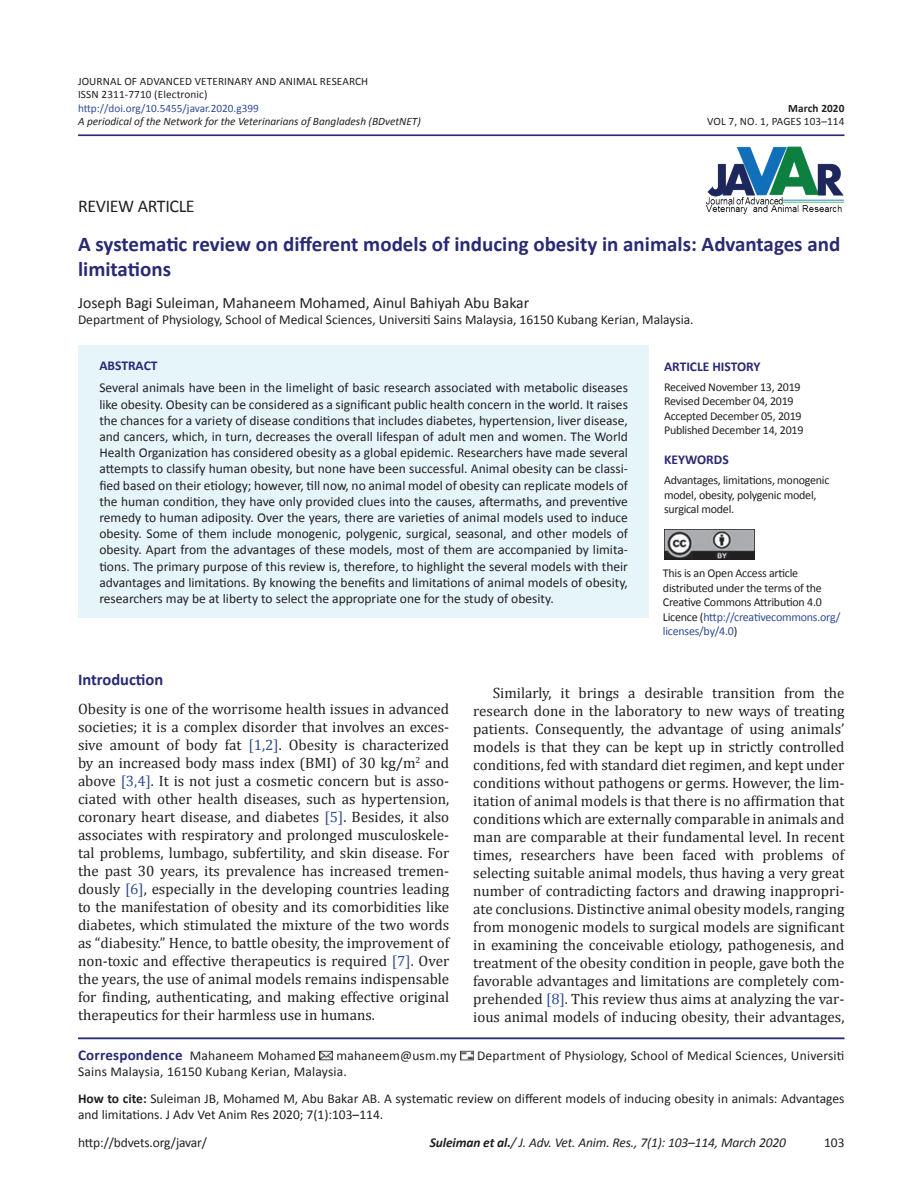
<style>
.page{position:relative;width:918px;height:1188px;background:#fff}
.page>*{position:absolute;margin:0;border:0;box-sizing:border-box;transform-origin:0 0}
.Article_Title{font:700 21px/25.2px "Calibri";color:#292a73}
.Issue_Date{font:18px "Calibri";letter-spacing:-.02em;color:#231f20}
.Head_A{font:700 16.5px "Calibri";color:#292a73}
.Authors{font:15.75px "Calibri";color:#231f20}
.Para_Indent{font:15px/18px "Cambria";color:#231f20;text-align:justify}
.Para_1st{font:15px/18px "Cambria";color:#231f20;text-align:justify}
.ABSTRACT_TXT{font:13.5px/16.2px "Calibri";color:#231f20;text-align:justify}
.Author_Deatiles{font:13.5px/16.2px "Calibri";color:#231f20}
.Affliation{font:13.5px "Calibri";color:#231f20}
.t1{font:italic 13.5px "Calibri";letter-spacing:-.01em;color:#231f20}
.ABSTRACT_HD{font:700 13.5px "Calibri";color:#292a73}
.Issue_Date-2{font:12px/14.4px "Calibri";letter-spacing:-.02em;color:#231f20}
.VOL{font:11.25px "Calibri";letter-spacing:.01em;color:#231f20}
.DOI{font:italic 11.25px "Calibri";color:#231f20}
.VOL-2{font:11.25px "Calibri";color:#304d94}
.DOI-2{font:11.25px "Calibri";letter-spacing:.01em;color:#231f20}
.VOL-3{font:700 11.25px "Calibri";letter-spacing:.01em;color:#231f20}
.s1{color:#304d94}
.s2{font-weight:700;font-size:15px;color:#292a73}
.s3{font-weight:700}
</style>
<div class="page">
<hr style="left:78px;top:134px;width:767px;height:2px;background:#292a73">
<hr style="left:78px;top:1037px;width:767px;height:2px;background:#292a73">
<svg style="left:320px;top:1050px;width:13px;height:11px"></svg>
<svg style="left:460px;top:1050px;width:13px;height:11px"></svg>
<img style="left:705px;top:146px;width:140px;height:69px">
<div style="left:78px;top:345px;width:571px;height:273px;background:#e5f5fa"></div>
<img style="left:664px;top:529px;width:91px;height:31px">
<p class="VOL" style="left:78px;top:74px;width:292px">JOURNAL OF ADVANCED VETERINARY AND ANIMAL RESEARCH</p>
<p class="VOL" style="left:78px;top:88px;width:131px">ISSN 2311-7710 (Electronic)</p>
<p class="VOL-2" style="left:78px;top:101px;width:182px">http://doi.org/10.5455/javar.2020.g399</p>
<p class="VOL-3" style="left:788px;top:101px;width:58px">March 2020</p>
<p class="DOI" style="left:78px;top:115px;width:344px">A periodical of the Network for the Veterinarians of Bangladesh (BDvetNET)</p>
<p class="DOI-2" style="left:707px;top:115px;width:139px">VOL 7, NO. 1, PAGES 103–114</p>
<p class="Issue_Date" style="left:78px;top:195px;width:118px">REVIEW ARTICLE</p>
<p class="Article_Title" style="left:78px;top:230px;width:764px">A systematic review on different models of inducing obesity in animals: Advantages and limitations</p>
<p class="Authors" style="left:78px;top:293px;width:453px">Joseph Bagi Suleiman, Mahaneem Mohamed, Ainul Bahiyah Abu Bakar</p>
<p class="Affliation" style="left:78px;top:312px;width:617px">Department of Physiology, School of Medical Sciences, Universiti Sains Malaysia, 16150 Kubang Kerian, Malaysia.</p>
<p class="ABSTRACT_HD" style="left:99px;top:357px;width:60px">ABSTRACT</p>
<p class="ABSTRACT_TXT" style="left:99px;top:379px;width:530px">Several animals have been in the limelight of basic research associated with metabolic diseases like obesity. Obesity can be considered as a significant public health concern in the world. It raises the chances for a variety of disease conditions that includes diabetes, hypertension, liver disease, and cancers, which, in turn, decreases the overall lifespan of adult men and women. The World Health Organization has considered obesity as a global epidemic. Researchers have made several attempts to classify human obesity, but none have been successful. Animal obesity can be classi&shy;fied based on their etiology; however, till now, no animal model of obesity can replicate models of the human condition, they have only provided clues into the causes, aftermaths, and preventive remedy to human adiposity. Over the years, there are varieties of animal models used to induce obesity. Some of them include monogenic, polygenic, surgical, seasonal, and other models of obesity. Apart from the advantages of these models, most of them are accompanied by limita&shy;tions. The primary purpose of this review is, therefore, to highlight the several models with their advantages and limitations. By knowing the benefits and limitations of animal models of obesity, researchers may be at liberty to select the appropriate one for the study of obesity.</p>
<p class="ABSTRACT_HD" style="left:664px;top:358px;width:98px">ARTICLE HISTORY</p>
<p class="Issue_Date-2" style="left:664px;top:379px;width:138px">Received November 13, 2019</p>
<p class="Issue_Date-2" style="left:664px;top:394px;width:131px">Revised December 04, 2019</p>
<p class="Issue_Date-2" style="left:664px;top:408px;width:139px">Accepted December 05, 2019</p>
<p class="Issue_Date-2" style="left:664px;top:423px;width:141px">Published December 14, 2019</p>
<p class="ABSTRACT_HD" style="left:664px;top:451px;width:66px">KEYWORDS</p>
<p class="Issue_Date-2" style="left:664px;top:473px;width:167px">Advantages, limitations, monogenic model, obesity, polygenic model, surgical model.</p>
<p class="Issue_Date-2" style="left:663px;top:566px;width:179px">This is an Open Access article distributed under the terms of the<br>Creative Commons Attribution 4.0<br>Licence (<span class="s1">http://creativecommons.org/ licenses/by/4.0</span>)</p>
<p class="Head_A" style="left:78px;top:669px;width:87px">Introduction</p>
<p class="Para_1st" style="left:78px;top:699px;width:373px">Obesity is one of the worrisome health issues in advanced societies; it is a complex disorder that involves an exces&shy;sive amount of body fat <span class="s1">[1,2]</span>. Obesity is characterized by an increased body mass index (BMI) of 30 kg/m<sup>2</sup> and above <span class="s1">[3,4]</span>. It is not just a cosmetic concern but is asso&shy;ciated with other health diseases, such as hypertension, coronary heart disease, and diabetes <span class="s1">[5]</span>. Besides, it also associates with respiratory and prolonged musculoskele&shy;tal problems, lumbago, subfertility, and skin disease. For the past 30 years, its prevalence has increased tremen&shy;dously <span class="s1">[6]</span>, especially in the developing countries leading to the manifestation of obesity and its comorbidities like diabetes, which stimulated the mixture of the two words as “diabesity.” Hence, to battle obesity, the improvement of non-toxic and effective therapeutics is required <span class="s1">[7]</span>. Over the years, the use of animal models remains indispensable for finding, authenticating, and making effective original therapeutics for their harmless use in humans.</p>
<p class="Para_Indent" style="left:473px;top:684px;width:373px;text-indent:20px">Similarly, it brings a desirable transition from the research done in the laboratory to new ways of treating patients. Consequently, the advantage of using animals’ models is that they can be kept up in strictly controlled conditions, fed with standard diet regimen, and kept under conditions without pathogens or germs. However, the lim&shy;itation of animal models is that there is no affirmation that conditions which are externally comparable in animals and man are comparable at their fundamental level. In recent times, researchers have been faced with problems of selecting suitable animal models, thus having a very great number of contradicting factors and drawing inappropri&shy;ate conclusions. Distinctive animal obesity models, ranging from monogenic models to surgical models are significant in examining the conceivable etiology, pathogenesis, and treatment of the obesity condition in people, gave both the favorable advantages and limitations are completely com&shy;prehended <span class="s1">[8]</span>. This review thus aims at analyzing the var&shy;ious animal models of inducing obesity, their advantages,</p>
<p class="Author_Deatiles" style="left:78px;top:1047px;width:239px"><span class="s2">Correspondence</span> Mahaneem Mohamed</p>
<p class="Author_Deatiles" style="left:336px;top:1047px;width:122px">mahaneem@usm.my</p>
<p class="Author_Deatiles" style="left:477px;top:1047px;width:369px">Department of Physiology, School of Medical Sciences, Universiti</p>
<p class="Author_Deatiles" style="left:78px;top:1063px;width:270px">Sains Malaysia, 16150 Kubang Kerian, Malaysia.</p>
<p class="Author_Deatiles" style="left:78px;top:1090px;width:768px"><span class="s3">How to cite:</span> Suleiman JB, Mohamed M, Abu Bakar AB. A systematic review on different models of inducing obesity in animals: Advantages and limitations. J Adv Vet Anim Res 2020; 7(1):103–114.</p>
<p class="ABSTRACT_TXT" style="left:78px;top:1133px;width:131px">http://bdvets.org/javar/</p>
<p class="t1" style="left:430px;top:1134px;width:358px"><span class="s3">Suleiman et al.</span>/ J. Adv. Vet. Anim. Res., 7(1): 103–114, March 2020</p>
<p class="ABSTRACT_TXT" style="left:824px;top:1133px;width:22px">103</p>
</div>
